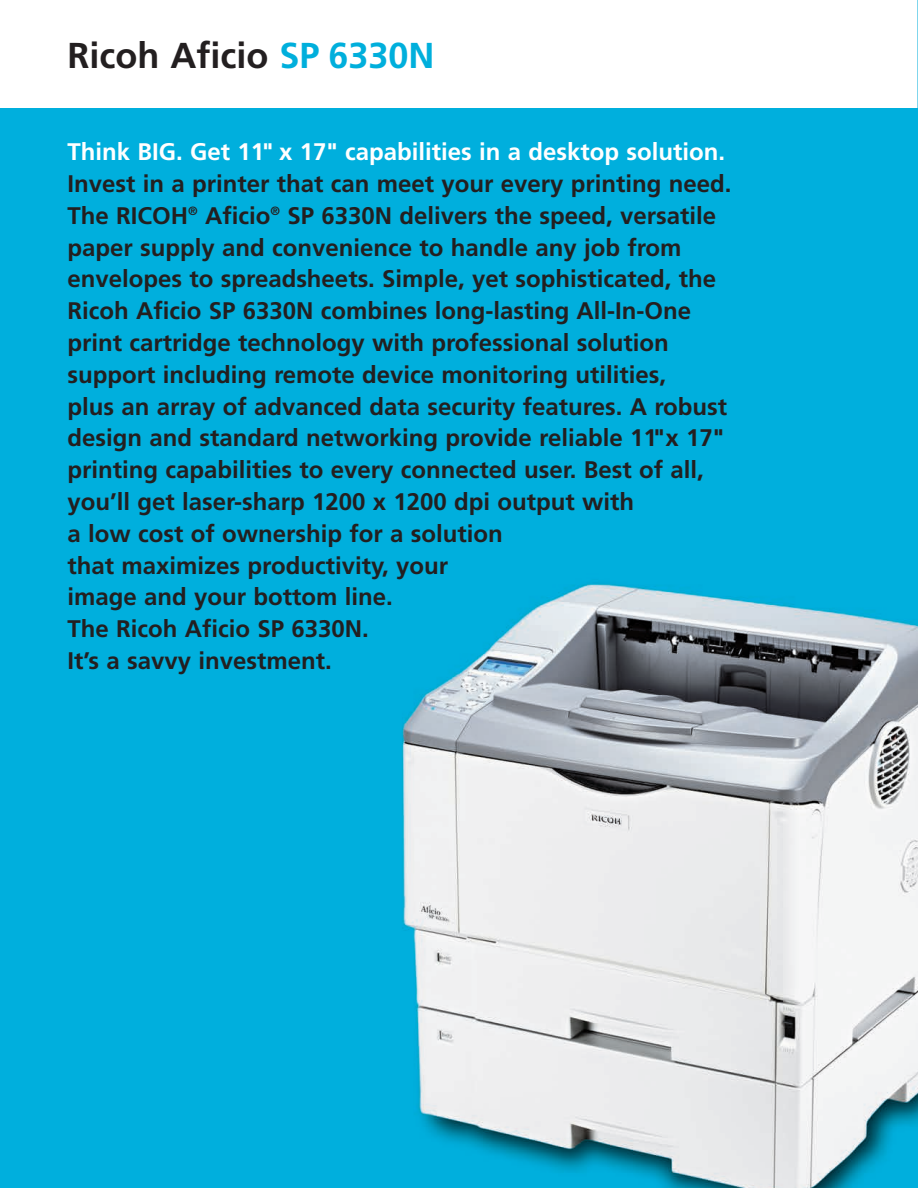
<style>
.page{position:relative;width:918px;height:1188px;background:#fff}
.page>*{position:absolute;margin:0;border:0;box-sizing:border-box;transform-origin:0 0}
.t1{font:700 36px "Frutiger";color:#231f20}
.t2{font:700 24px/31.8px "Frutiger";color:#231f20}
.t3{font:700 24px "Frutiger";color:#fff}
.s1{color:#00afdc}
</style>
<div class="page">
<img style="left:0;top:108px;width:918px;height:1080px">
<h1 class="t1" style="left:67px;top:41px;width:368px">Ricoh Aficio <span class="s1">SP 6330N</span></h1>
<p class="t3" style="left:67px;top:142px;width:659px">Think BIG. Get 11" x 17" capabilities in a desktop solution.</p>
<p class="t2" style="left:67px;top:170px;width:666px">Invest in a printer that can meet your every printing need.<br>The RICOH<sup>®</sup> Aficio<sup>®</sup> SP 6330N delivers the speed, versatile paper supply and convenience to handle any job from envelopes to spreadsheets. Simple, yet sophisticated, the Ricoh Aficio SP 6330N combines long-lasting All-In-One print cartridge technology with professional solution support including remote device monitoring utilities,<br>plus an array of advanced data security features. A robust design and standard networking provide reliable 11"x 17" printing capabilities to every connected user. Best of all, you’ll get laser-sharp 1200 x 1200 dpi output with<br>a low cost of ownership for a solution<br>that maximizes productivity, your<br>image and your bottom line.<br>The Ricoh Aficio SP 6330N.<br>It’s a savvy investment.</p>
</div>
